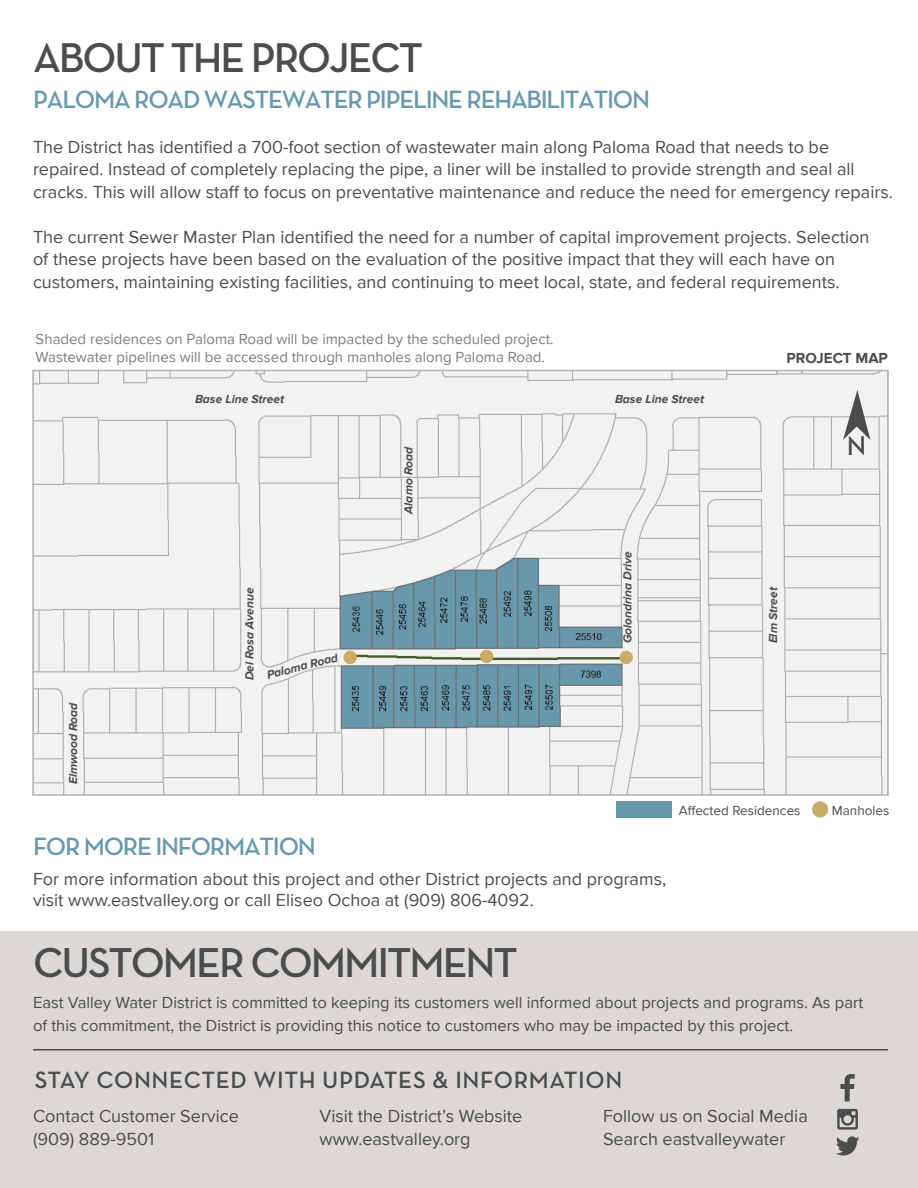
<style>
.page{position:relative;width:918px;height:1188px;background:#fff}
.page>*{position:absolute;margin:0;border:0;box-sizing:border-box;transform-origin:0 0}
.t1{font:600 42.6px "Neutra Text";letter-spacing:-.05em;color:#4b4c4d}
.t2{font:600 42.3px "Neutra Text";letter-spacing:-.05em;color:#4b4c4d}
.t3{font:600 27.6px "Neutra Text";color:#4b4c4d}
.t4{font:600 25.5px "Neutra Text";letter-spacing:-.05em;color:#6898ad}
.t5{font:600 24px "Neutra Text";letter-spacing:.025em;color:#4b4c4d}
.t6{font:18px/22.5px "Proxima Nova";color:#4b4c4d}
.t7{font:16.5px/22.5px "Proxima Nova";color:#4b4c4d}
.t8{font:15px "Proxima Nova";color:#7c7d82}
.t9{font:700 15px "Proxima Nova";color:#4b4c4d}
.t10{font:13.5px "Proxima Nova";color:#4b4c4d}
.t11{font:italic 700 12px "Proxima Nova";color:#4b4c4d}
</style>
<div class="page">
<div style="left:0;top:932px;width:918px;height:256px;background:#dcd8d5"></div>
<svg style="left:836px;top:1136px;width:23px;height:20px"></svg>
<svg style="left:837px;top:1109px;width:21px;height:21px"></svg>
<svg style="left:840px;top:1074px;width:15px;height:27px"></svg>
<hr style="left:33px;top:1049px;width:855px;height:1px;background:#4b4c4d">
<div style="left:616px;top:801px;width:56px;height:17px;background:#6997ab"></div>
<svg style="left:35px;top:373px;width:851px;height:420px"></svg>
<div style="left:32px;top:370px;width:857px;height:426px;border:2px solid #b4b3b5"></div>
<div style="left:812px;top:801px;width:16px;height:17px;background:#caac68;border-radius:50%"></div>
<div style="left:343px;top:651px;width:14px;height:13px;background:#caac68;border-radius:50%"></div>
<div style="left:480px;top:650px;width:13px;height:13px;background:#caac68;border-radius:50%"></div>
<div style="left:619px;top:651px;width:14px;height:13px;background:#caac68;border-radius:50%"></div>
<svg style="left:843px;top:390px;width:27px;height:50px"></svg>
<h2 class="t2" style="left:33px;top:32px;width:392px">ABOUT THE PROJECT</h2>
<h3 class="t4" style="left:33px;top:83px;width:619px">PALOMA ROAD WASTEWATER PIPELINE REHABILITATION</h3>
<p class="t6" style="left:33px;top:136px;width:861px">The District has identified a 700-foot section of wastewater main along Paloma Road that needs to be repaired. Instead of completely replacing the pipe, a liner will be installed to provide strength and seal all cracks. This will allow staff to focus on preventative maintenance and reduce the need for emergency repairs.</p>
<p class="t6" style="left:33px;top:226px;width:838px">The current Sewer Master Plan identified the need for a number of capital improvement projects. Selection of these projects have been based on the evaluation of the positive impact that they will each have on customers, maintaining existing facilities, and continuing to meet local, state, and federal requirements.</p>
<p class="t8" style="left:36px;top:330px;width:520px">Shaded residences on Paloma Road will be impacted by the scheduled project.</p>
<p class="t8" style="left:36px;top:348px;width:511px">Wastewater pipelines will be accessed through manholes along Paloma Road.</p>
<p class="t11" style="left:195px;top:392px;width:91px">Base Line Street</p>
<p class="t11" style="left:615px;top:392px;width:91px">Base Line Street</p>
<p class="t11" style="left:66px;top:784px;width:84px;rotate:-90deg">Elmwood Road</p>
<p class="t11" style="left:243px;top:680px;width:94px;rotate:-90deg">Del Rosa Avenue</p>
<p class="t11" style="left:265px;top:668px;width:74px;rotate:-14deg">Paloma Road</p>
<p class="t11" style="left:402px;top:514px;width:69px;rotate:-90deg">Alamo Road</p>
<p class="t11" style="left:621px;top:643px;width:94px;rotate:-90deg">Golondrina Drive</p>
<p class="t9" style="left:786px;top:349px;width:103px">PROJECT MAP</p>
<h3 class="t3" style="left:847px;top:429px;width:21px">N</h3>
<p class="t11" style="left:766px;top:643px;width:58px;rotate:-90deg">Elm Street</p>
<h3 class="t4" style="left:33px;top:830px;width:284px">FOR MORE INFORMATION</h3>
<p class="t6" style="left:33px;top:868px;width:635px;line-height:21.6px">For more information about this project and other District projects and programs, visit www.eastvalley.org or call Eliseo Ochoa at (909) 806-4092.</p>
<p class="t10" style="left:679px;top:802px;width:123px">Affected Residences</p>
<p class="t10" style="left:832px;top:802px;width:59px">Manholes</p>
<h1 class="t1" style="left:33px;top:937px;width:486px">CUSTOMER COMMITMENT</h1>
<p class="t7" style="left:33px;top:992px;width:832px">East Valley Water District is committed to keeping its customers well informed about projects and programs. As part of this commitment, the District is providing this notice to customers who may be impacted by this project.</p>
<h3 class="t5" style="left:35px;top:1065px;width:589px">STAY CONNECTED WITH UPDATES &amp; INFORMATION</h3>
<p class="t6" style="left:603px;top:1105px;width:206px">Follow us on Social Media<br>Search eastvalleywater</p>
<p class="t6" style="left:33px;top:1105px;width:207px">Contact Customer Service (909) 889-9501</p>
<p class="t6" style="left:320px;top:1105px;width:204px">Visit the District’s Website www.eastvalley.org</p>
</div>
